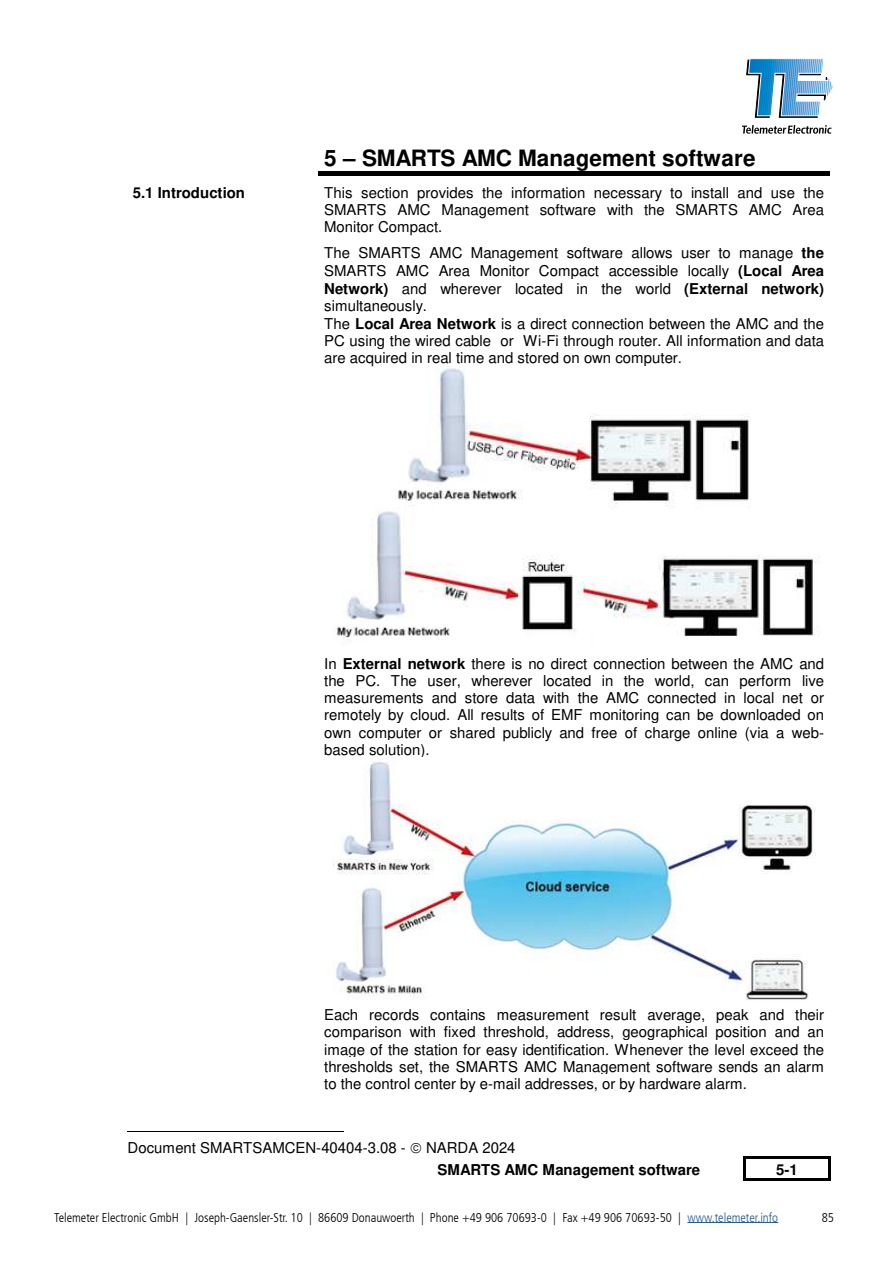
<style>
.page{position:relative;width:893px;height:1263px;background:#fff}
.page>*{position:absolute;margin:0;border:0;box-sizing:border-box;transform-origin:0 0}
.t1{font:700 22.5px "Helvetica";color:#000}
.t2{font:15px/17.1px "Helvetica";color:#000;text-align:justify}
.t3{font:700 15px "Helvetica";letter-spacing:.005em;color:#000}
.t4{font:300 condensed 12.75px "Frutiger LT Com";color:#000}
.s1{font-weight:700}
.s2{color:#275b9b}
</style>
<div class="page">
<svg style="left:742px;top:125px;width:89px;height:9px"></svg>
<svg style="left:746px;top:58px;width:88px;height:60px"></svg>
<hr style="left:687px;top:1222px;width:91px;height:1px;background:#275b9b">
<hr style="left:745px;top:1156px;width:83px;height:3px;background:#000">
<svg style="left:743px;top:1156px;width:2px;height:24px"></svg>
<hr style="left:745px;top:1178px;width:83px;height:2px;background:#000">
<svg style="left:828px;top:1156px;width:2px;height:24px"></svg>
<hr style="left:318px;top:171px;width:511px;height:4px;background:#000">
<img style="left:398px;top:366px;width:352px;height:140px">
<img style="left:333px;top:509px;width:486px;height:136px">
<img style="left:332px;top:761px;width:484px;height:239px">
<hr style="left:128px;top:1131px;width:216px;height:1px;background:#000">
<h1 class="t1" style="left:324px;top:149px;width:433px">5 – SMARTS AMC Management software</h1>
<p class="t3" style="left:133px;top:187px;width:114px">5.1 Introduction</p>
<p class="t2" style="left:324px;top:185px;width:501px">This section provides the information necessary to install and use the SMARTS AMC Management software with the SMARTS AMC Area Monitor Compact.</p>
<p class="t2" style="left:324px;top:246px;width:501px;line-height:17.5px;text-align:left">The SMARTS AMC Management software allows user to manage <span class="s1">the </span>SMARTS AMC Area Monitor Compact accessible locally <span class="s1">(Local Area Network)</span> and wherever located in the world <span class="s1">(External network) </span>simultaneously.<br>The <span class="s1">Local Area Network</span> is a direct connection between the AMC and the PC using the wired cable or Wi-Fi through router. All information and data are acquired in real time and stored on own computer.</p>
<p class="t2" style="left:324px;top:656px;width:501px">In <span class="s1">External network</span> there is no direct connection between the AMC and the PC. The user, wherever located in the world, can perform live measurements and store data with the AMC connected in local net or remotely by cloud. All results of EMF monitoring can be downloaded on own computer or shared publicly and free of charge online (via a web&shy;based solution).</p>
<p class="t2" style="left:324px;top:1008px;width:501px">Each records contains measurement result average, peak and their comparison with fixed threshold, address, geographical position and an image of the station for easy identification. Whenever the level exceed the thresholds set, the SMARTS AMC Management software sends an alarm to the control center by e-mail addresses, or by hardware alarm.</p>
<p class="t2" style="left:128px;top:1141px;width:280px">Document SMARTSAMCEN-40404-3.08 -</p>
<p class="t2" style="left:426px;top:1141px;width:91px">NARDA 2024</p>
<p class="t3" style="left:437px;top:1163px;width:264px">SMARTS AMC Management software</p>
<p class="t3" style="left:776px;top:1163px;width:23px">5-1</p>
<p class="t4" style="left:54px;top:1210px;width:726px">Telemeter Electronic GmbH | Joseph-Gaensler-Str. 10 | 86609 Donauwoerth | Phone +49 906 70693-0 | Fax +49 906 70693-50 | <span class="s2">www.telemeter.info</span></p>
<p class="t4" style="left:822px;top:1210px;width:14px">85</p>
</div>
